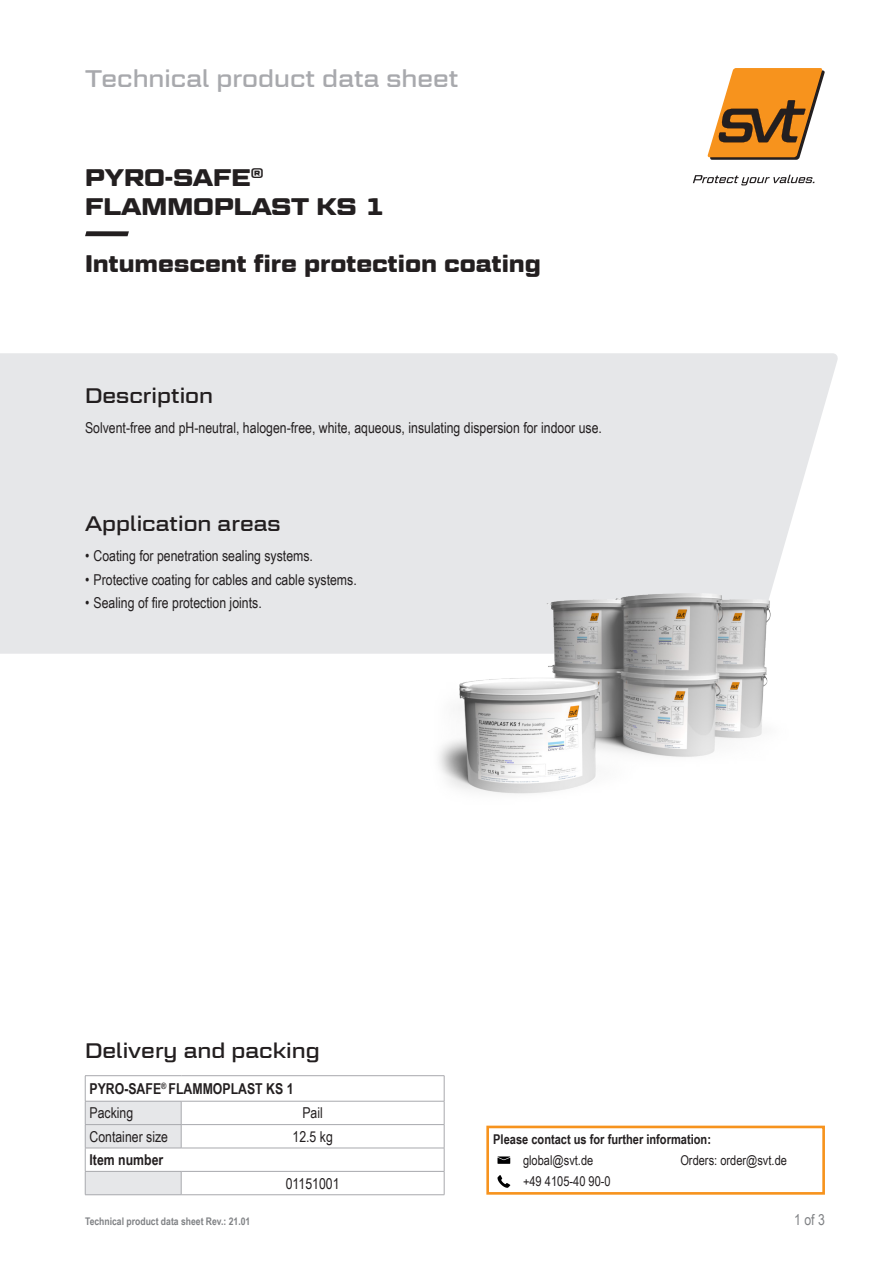
<style>
.page{position:relative;width:893px;height:1263px;background:#fff}
.page>*{position:absolute;margin:0;border:0;box-sizing:border-box;transform-origin:0 0}
.p___HL_Produktkatego{font:700 24px "Geom Graphic";color:#231f20}
.t1{font:24px "Geom Graphic";color:#a8a9ad}
.p___HL_Produktname{font:700 24px/28.8px "Geom Graphic";color:#231f20}
.p___HL_Lieferung___V{font:21px "Geom Graphic";color:#231f20}
.p___HL_Einsatzbereic{font:21px "Geom Graphic";color:#231f20}
.p___HL_Beschreibung{font:21px "Geom Graphic";color:#231f20}
.p___body_Beschreibun{font:15px "Arial Narrow";color:#231f20}
.p___Tabelle_HL{font:700 15px "Arial Narrow";color:#231f20}
.p___Tabelle_body_lin{font:15px "Arial Narrow";color:#231f20}
.p___Tabelle_body_mit{font:15px "Arial Narrow";color:#231f20}
.p___footer_rechts{font:15px "Arial Narrow";color:#808285}
.t2{font:13.5px "Arial Narrow";color:#231f20}
.t3{font:700 13.5px "Arial Narrow";color:#231f20}
.t4{font:700 10.5px "Arial Narrow";color:#808285}
</style>
<div class="page">
<div style="left:0;top:353px;width:838px;height:301px;background:#e6e7e9"></div>
<img style="left:394px;top:591px;width:429px;height:203px">
<svg style="left:85px;top:231px;width:44px;height:5px"></svg>
<svg style="left:707px;top:68px;width:118px;height:92px"></svg>
<svg style="left:693px;top:175px;width:122px;height:10px"></svg>
<hr style="left:85px;top:1075px;width:96px;height:1px;background:#a8a9ad">
<hr style="left:181px;top:1075px;width:263px;height:1px;background:#a8a9ad">
<svg style="left:85px;top:1076px;width:360px;height:119px"></svg>
<svg style="left:497px;top:1156px;width:13px;height:8px"></svg>
<svg style="left:497px;top:1175px;width:13px;height:13px"></svg>
<div style="left:486px;top:1125px;width:339px;height:70px;border:3px solid #f7931d"></div>
<h1 class="t1" style="left:85px;top:63px;width:375px">Technical product data sheet</h1>
<p class="p___HL_Produktname" style="left:85px;top:163px;width:300px">PYRO-SAFE<sup>®<br></sup>FLAMMOPLAST KS 1</p>
<p class="p___HL_Produktkatego" style="left:85px;top:249px;width:457px">Intumescent fire protection coating</p>
<p class="p___HL_Beschreibung" style="left:85px;top:383px;width:130px">Description</p>
<p class="p___body_Beschreibun" style="left:85px;top:416px;width:518px">Solvent-free and pH-neutral, halogen-free, white, aqueous, insulating dispersion for indoor use.</p>
<p class="p___HL_Einsatzbereic" style="left:85px;top:510px;width:197px">Application areas</p>
<p class="p___body_Beschreibun" style="left:85px;top:544px;width:229px">• Coating for penetration sealing systems.</p>
<p class="p___body_Beschreibun" style="left:85px;top:568px;width:273px">• Protective coating for cables and cable systems.</p>
<p class="p___body_Beschreibun" style="left:85px;top:592px;width:178px">• Sealing of fire protection joints.</p>
<p class="p___HL_Lieferung___V" style="left:85px;top:1037px;width:236px">Delivery and packing</p>
<p class="p___Tabelle_HL" style="left:89px;top:1077px;width:206px">PYRO-SAFE<sup>®</sup> FLAMMOPLAST KS 1</p>
<p class="p___Tabelle_body_lin" style="left:89px;top:1102px;width:45px">Packing</p>
<p class="p___Tabelle_body_mit" style="left:302px;top:1102px;width:22px">Pail</p>
<p class="p___Tabelle_body_lin" style="left:89px;top:1125px;width:80px">Container size</p>
<p class="p___Tabelle_body_mit" style="left:292px;top:1125px;width:42px">12.5 kg</p>
<p class="p___Tabelle_HL" style="left:89px;top:1148px;width:75px">Item number</p>
<p class="p___Tabelle_body_mit" style="left:286px;top:1172px;width:55px">01151001</p>
<p class="t4" style="left:85px;top:1213px;width:167px">Technical product data sheet Rev.: 21.01</p>
<p class="t3" style="left:493px;top:1129px;width:219px">Please contact us for further information:</p>
<p class="t2" style="left:523px;top:1150px;width:72px">global@svt.de</p>
<p class="t2" style="left:680px;top:1150px;width:108px">Orders: order@svt.de</p>
<p class="t2" style="left:523px;top:1172px;width:89px">+49 4105-40 90-0</p>
<p class="p___footer_rechts" style="left:794px;top:1208px;width:32px">1 of 3</p>
</div>
